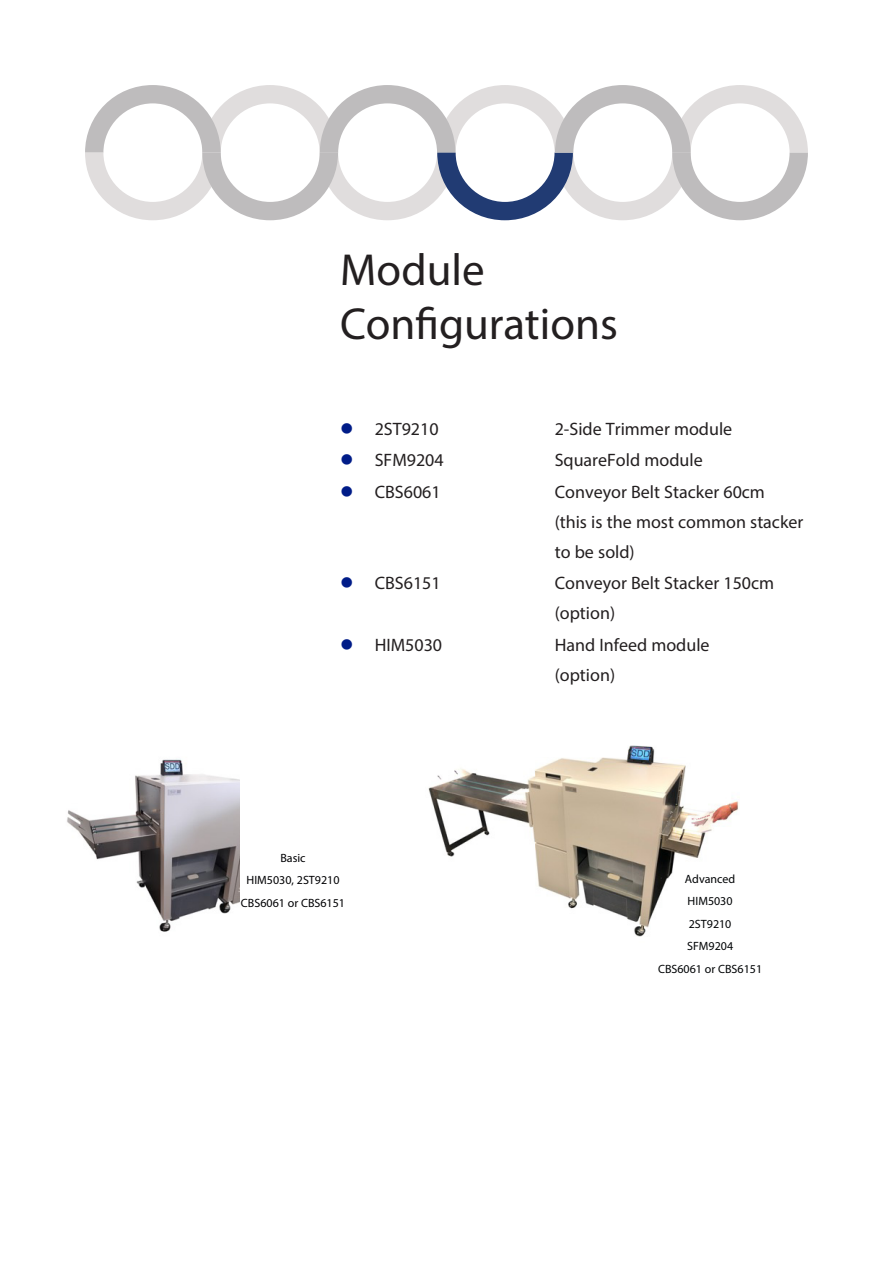
<style>
.page{position:relative;width:893px;height:1263px;background:#fff}
.page>*{position:absolute;margin:0;border:0;box-sizing:border-box;transform-origin:0 0}
.t1{font:45px "Myriad Pro";color:#231f20}
.t2{font:18px/30px "Myriad Pro";color:#231f20}
.t3{font:12px "Myriad Pro";color:#010305}
.t4{font:12px "Myriad Pro";color:#000003}
.s1{color:#001c88}
</style>
<div class="page">
<img style="left:428px;top:745px;width:311px;height:192px">
<img style="left:67px;top:759px;width:172px;height:173px">
<svg style="left:85px;top:85px;width:723px;height:135px"></svg>
<p class="t1" style="left:340px;top:242px;width:146px">Module</p>
<p class="t1" style="left:340px;top:296px;width:279px">Configurations</p>
<p class="t2" style="left:340px;top:413px;width:100px"><span class="s1">●</span> 2ST9210</p>
<p class="t2" style="left:555px;top:413px;width:179px">2-Side Trimmer module</p>
<p class="t2" style="left:340px;top:445px;width:105px"><span class="s1">●</span> SFM9204</p>
<p class="t2" style="left:555px;top:445px;width:149px">SquareFold module</p>
<p class="t2" style="left:340px;top:476px;width:102px"><span class="s1">●</span> CBS6061</p>
<p class="t2" style="left:555px;top:476px;width:250px">Conveyor Belt Stacker 60cm<br>(this is the most common stacker to be sold)</p>
<p class="t2" style="left:340px;top:568px;width:102px"><span class="s1">●</span> CBS6151</p>
<p class="t2" style="left:555px;top:568px;width:221px">Conveyor Belt Stacker 150cm</p>
<p class="t2" style="left:555px;top:598px;width:62px">(option)</p>
<p class="t2" style="left:340px;top:629px;width:103px"><span class="s1">●</span> HIM5030</p>
<p class="t2" style="left:555px;top:629px;width:156px">Hand Infeed module</p>
<p class="t2" style="left:555px;top:659px;width:62px">(option)</p>
<p class="t4" style="left:280px;top:850px;width:27px">Basic</p>
<p class="t4" style="left:247px;top:873px;width:94px">HIM5030, 2ST9210</p>
<p class="t4" style="left:241px;top:895px;width:106px">CBS6061 or CBS6151</p>
<p class="t3" style="left:685px;top:871px;width:52px">Advanced</p>
<p class="t3" style="left:688px;top:894px;width:46px">HIM5030</p>
<p class="t3" style="left:689px;top:916px;width:44px">2ST9210</p>
<p class="t3" style="left:687px;top:939px;width:48px">SFM9204</p>
<p class="t3" style="left:658px;top:961px;width:106px">CBS6061 or CBS6151</p>
</div>
